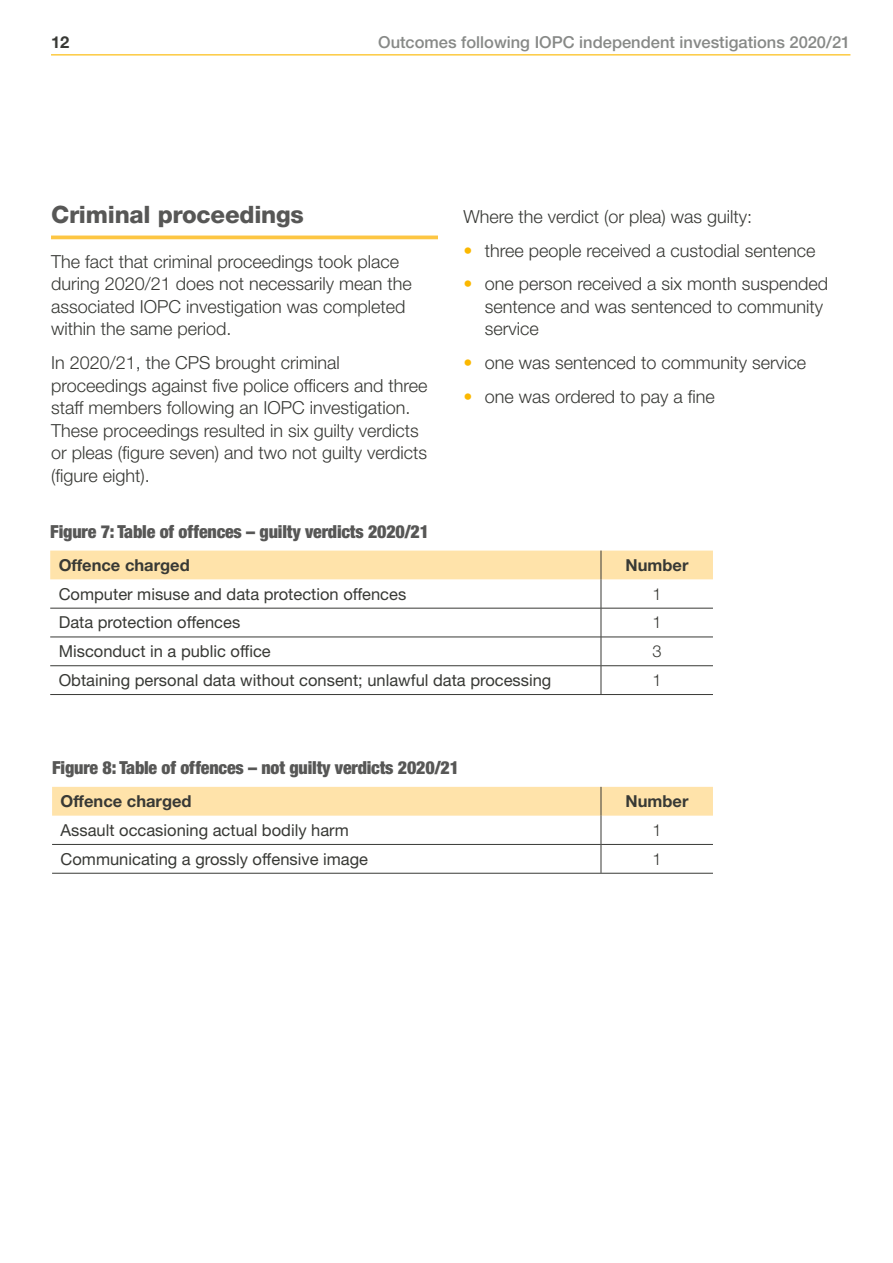
<style>
.page{position:relative;width:893px;height:1263px;background:#fff}
.page>*{position:absolute;margin:0;border:0;box-sizing:border-box;transform-origin:0 0}
.t1{font:800 24px "Helvetica Neue LT Std";letter-spacing:-.01em;color:#575756}
.t2{font:300 18px/22.5px "Helvetica Neue LT Std";color:#383935}
.Subhead_3{font:900 condensed 18px "Helvetica Neue LT Std";letter-spacing:-.01em;color:#575756}
.Body_copy_Helv_Neue{font:16.5px "Helvetica Neue LT Std";color:#383935}
.t3{font:500 16.5px "Helvetica Neue LT Std";color:#878987}
.Body_copy_Helv_Neue-2{font:700 16.5px "Helvetica Neue LT Std";color:#383935}
.Body_copy_Helv_Neue-3{font:300 16.5px "Helvetica Neue LT Std";color:#383935}
.s1{color:#fbb800}
</style>
<div class="page">
<hr style="left:51px;top:54px;width:799px;height:1px;background:#fbb800">
<hr style="left:50px;top:694px;width:551px;height:1px;background:#383935">
<hr style="left:601px;top:694px;width:112px;height:1px;background:#383935">
<svg style="left:50px;top:551px;width:663px;height:143px"></svg>
<hr style="left:52px;top:873px;width:549px;height:1px;background:#383935">
<hr style="left:601px;top:873px;width:112px;height:1px;background:#383935">
<svg style="left:52px;top:787px;width:661px;height:86px"></svg>
<hr style="left:51px;top:236px;width:387px;height:3px;background:#fdc643">
<p class="Body_copy_Helv_Neue-2" style="left:51px;top:32px;width:20px">12</p>
<p class="t3" style="left:378px;top:32px;width:474px">Outcomes following IOPC independent investigations 2020/21</p>
<h1 class="t1" style="left:51px;top:200px;width:254px">Criminal proceedings</h1>
<p class="t2" style="left:51px;top:250px;width:362px">The fact that criminal proceedings took place during 2020/21 does not necessarily mean the associated IOPC investigation was completed within the same period.</p>
<p class="t2" style="left:51px;top:351px;width:378px">In 2020/21, the CPS brought criminal proceedings against five police officers and three staff members following an IOPC investigation.<br>These proceedings resulted in six guilty verdicts or pleas (figure seven) and two not guilty verdicts (figure eight).</p>
<p class="t2" style="left:463px;top:205px;width:290px">Where the verdict (or plea) was guilty:</p>
<p class="t2" style="left:463px;top:238px;width:354px"><span class="s1">•</span> three people received a custodial sentence</p>
<p class="t2" style="left:485px;top:272px;width:345px;text-indent:-21px"><span class="s1">•</span> one person received a six month suspended sentence and was sentenced to community service</p>
<p class="t2" style="left:463px;top:351px;width:344px"><span class="s1">•</span> one was sentenced to community service</p>
<p class="t2" style="left:463px;top:385px;width:253px"><span class="s1">•</span> one was ordered to pay a fine</p>
<h3 class="Subhead_3" style="left:50px;top:521px;width:380px">Figure 7: Table of offences – guilty verdicts 2020/21</h3>
<p class="Body_copy_Helv_Neue-2" style="left:59px;top:555px;width:133px">Offence charged</p>
<p class="Body_copy_Helv_Neue-2" style="left:625px;top:555px;width:64px">Number</p>
<p class="Body_copy_Helv_Neue" style="left:59px;top:584px;width:349px">Computer misuse and data protection offences</p>
<p class="Body_copy_Helv_Neue-3" style="left:652px;top:584px;width:11px">1</p>
<p class="Body_copy_Helv_Neue" style="left:59px;top:612px;width:183px">Data protection offences</p>
<p class="Body_copy_Helv_Neue-3" style="left:652px;top:612px;width:11px">1</p>
<p class="Body_copy_Helv_Neue" style="left:59px;top:641px;width:214px">Misconduct in a public office</p>
<p class="Body_copy_Helv_Neue-3" style="left:652px;top:641px;width:11px">3</p>
<p class="Body_copy_Helv_Neue" style="left:59px;top:670px;width:494px">Obtaining personal data without consent; unlawful data processing</p>
<p class="Body_copy_Helv_Neue-3" style="left:652px;top:670px;width:11px">1</p>
<h3 class="Subhead_3" style="left:52px;top:757px;width:408px">Figure 8: Table of offences – not guilty verdicts 2020/21</h3>
<p class="Body_copy_Helv_Neue-2" style="left:61px;top:791px;width:133px">Offence charged</p>
<p class="Body_copy_Helv_Neue-2" style="left:625px;top:791px;width:64px">Number</p>
<p class="Body_copy_Helv_Neue" style="left:61px;top:820px;width:290px">Assault occasioning actual bodily harm</p>
<p class="Body_copy_Helv_Neue-3" style="left:652px;top:820px;width:11px">1</p>
<p class="Body_copy_Helv_Neue" style="left:61px;top:849px;width:309px">Communicating a grossly offensive image</p>
<p class="Body_copy_Helv_Neue-3" style="left:652px;top:849px;width:11px">1</p>
</div>
